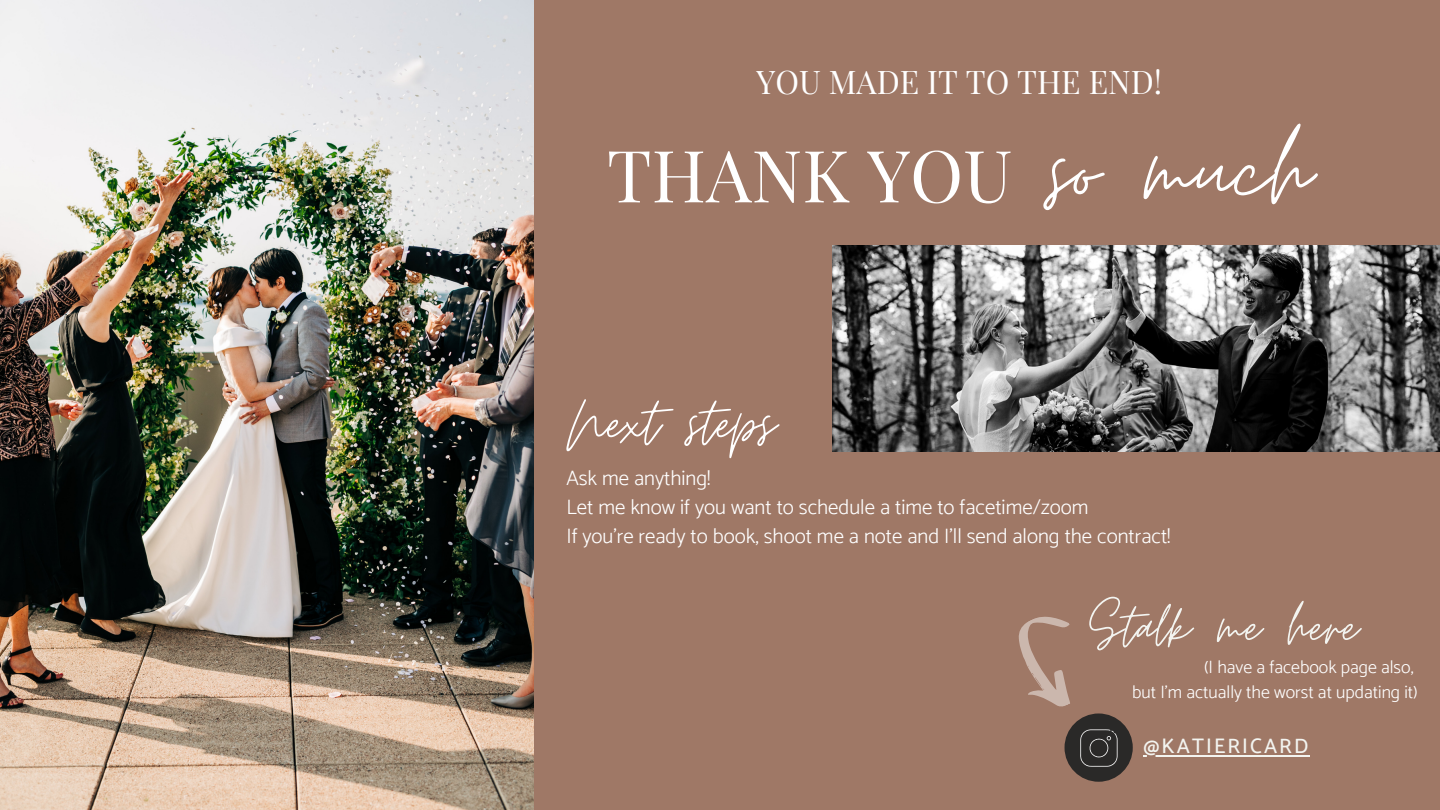
<style>
.page{position:relative;width:1440px;height:810px;background:#9f7866}
.page>*{position:absolute;margin:0;border:0;box-sizing:border-box;transform-origin:0 0}
.t1{font:72px "Playfair Display";color:#fff}
.t2{font:72px "Moon Time";color:#fff}
.t3{font:66.6px "Moon Time";letter-spacing:.01em;color:#f3f4f0}
.t4{font:31.9px "Playfair Display";color:#fff}
.t5{font:300 21px/29.2px "Catamaran";color:#fff}
.t6{font:500 21px "Catamaran";letter-spacing:.1em;color:#f3f4f0}
.t7{font:300 18px/24.8px "Catamaran";color:#fff;text-align:right}
.s1{font-family:"Moon Time";font-size:121.6px}
</style>
<div class="page">
<img style="left:0;top:0;width:534px;height:810px">
<div style="left:1065px;top:713px;width:68px;height:69px;background:#2a2928;border-radius:50%"></div>
<svg style="left:1080px;top:729px;width:38px;height:38px"></svg>
<svg style="left:1018px;top:616px;width:82px;height:102px"></svg>
<img style="left:833px;top:245px;width:607px;height:206px">
<hr style="left:1143px;top:755px;width:167px;height:1px;background:#f3f4f0">
<h3 class="t4" style="left:757px;top:59px;width:407px">YOU MADE IT TO THE END!</h3>
<h1 class="t1" style="left:607px;top:125px;width:706px">THANK YOU <span class="s1">so much</span></h1>
<h1 class="t2" style="left:566px;top:379px;width:211px">Next steps</h1>
<p class="t5" style="left:566px;top:463px;width:606px">Ask me anything!<br>Let me know if you want to schedule a time to facetime/zoom<br>If you're ready to book, shoot me a note and I'll send along the contract!</p>
<h2 class="t3" style="left:1089px;top:586px;width:271px">Stalk me here</h2>
<p class="t7" style="left:1132px;top:655px;width:287px">(I have a facebook page also,<br>but I'm actually the worst at updating it)</p>
<p class="t6" style="left:1143px;top:734px;width:166px">@KATIERICARD</p>
</div>
